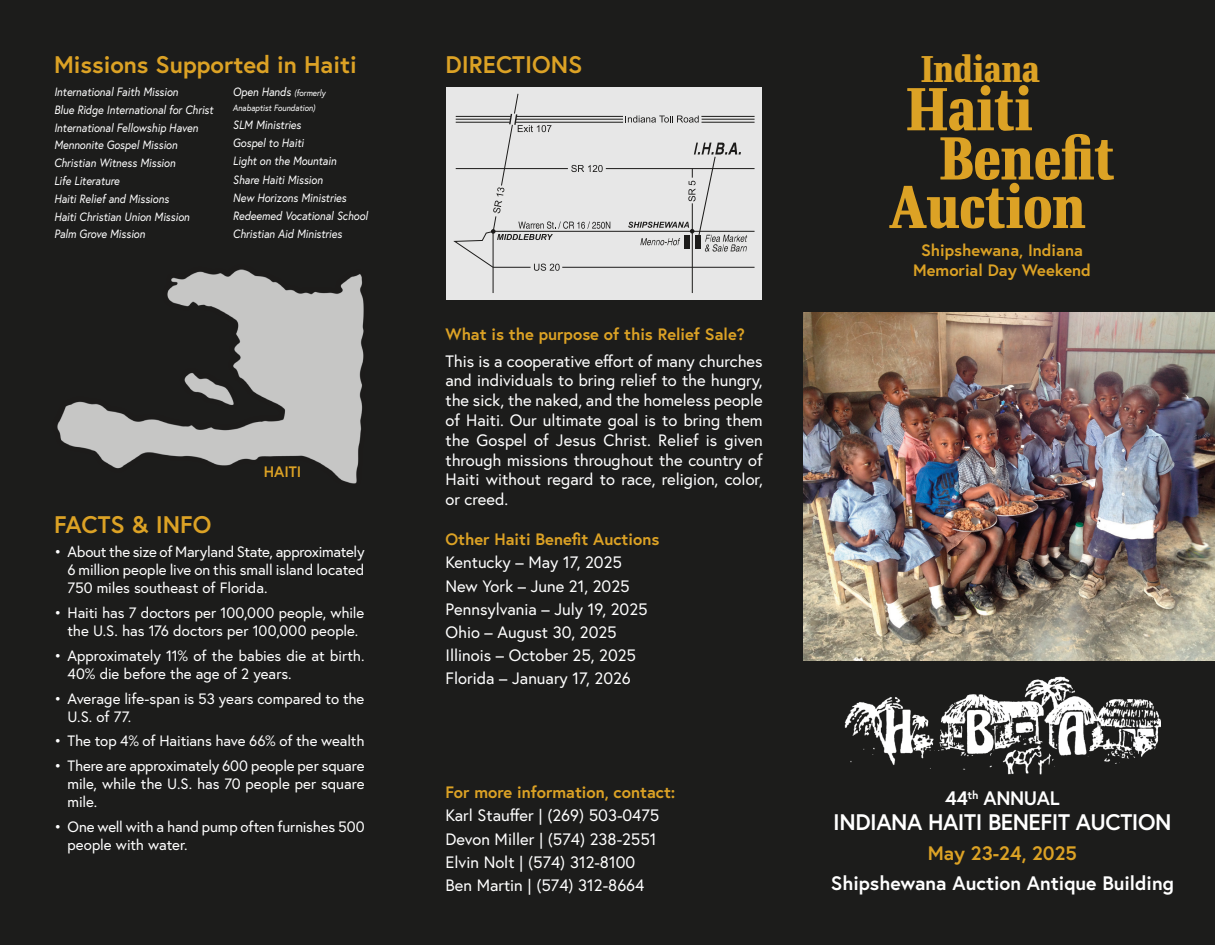
<style>
.page{position:relative;width:1215px;height:945px;background:#1c1c1b}
.page>*{position:absolute;margin:0;border:0;box-sizing:border-box;transform-origin:0 0}
.t1{font:700 58.65px "Re Public Cond";color:#dca225}
.t2{font:700 36px "Re Public Cond";color:#dca225}
.t3{font:700 24px "Europa";color:#dca225}
.t4{font:700 22.5px "Europa";letter-spacing:-.02em;color:#fff}
.t5{font:700 19.5px "Europa";color:#fff}
.t6{font:700 19.5px "Europa";color:#dca225}
.t7{font:700 19.5px "Europa";letter-spacing:-.02em;color:#fff}
.t8{font:16.5px/23.2px "Europa";color:#fff}
.t9{font:700 16.5px/19.8px "Europa";color:#dca225;text-align:center}
.t10{font:700 15.15px "Europa";color:#dca225}
.t11{font:15px/18px "Europa";letter-spacing:-.005em;color:#fff}
.t12{font:italic 12px/17.9px "Europa";color:#fff;scale:.9 1}
.t13{font:italic 9px "Europa";color:#fff;scale:.9 1}
.s1{font-size:9px}
</style>
<div class="page">
<div style="left:446px;top:87px;width:316px;height:212px;background:#e7e7e7"></div>
<hr style="left:701px;top:116px;width:54px;height:1px;background:#1c1b1a">
<hr style="left:516px;top:116px;width:107px;height:1px;background:#1c1b1a">
<hr style="left:606px;top:168px;width:149px;height:1px;background:#1c1b1a">
<hr style="left:702px;top:119px;width:53px;height:1px;background:#1c1b1a">
<hr style="left:516px;top:119px;width:107px;height:1px;background:#1c1b1a">
<hr style="left:702px;top:122px;width:53px;height:1px;background:#1c1b1a">
<hr style="left:515px;top:122px;width:108px;height:1px;background:#1c1b1a">
<svg style="left:625px;top:116px;width:74px;height:7px"></svg>
<hr style="left:494px;top:231px;width:261px;height:1px;background:#1c1b1a">
<hr style="left:562px;top:267px;width:193px;height:1px;background:#1c1b1a">
<hr style="left:692px;top:203px;width:1px;height:90px;background:#1c1b1a">
<svg style="left:453px;top:93px;width:157px;height:200px"></svg>
<svg style="left:628px;top:143px;width:119px;height:109px"></svg>
<img style="left:57px;top:269px;width:307px;height:215px">
<img style="left:844px;top:677px;width:317px;height:97px">
<img style="left:803px;top:313px;width:412px;height:348px">
<h3 class="t3" style="left:54px;top:48px;width:304px">Missions Supported in Haiti</h3>
<p class="t12" style="left:54px;top:83px;width:178px">International Faith Mission<br>Blue Ridge International for Christ<br>International Fellowship Haven<br>Mennonite Gospel Mission<br>Christian Witness Mission<br>Life Literature<br>Haiti Relief and Missions<br>Haiti Christian Union Mission<br>Palm Grove Mission</p>
<p class="t12" style="left:233px;top:83px;width:105px">Open Hands <span class="s1">(formerly</span></p>
<p class="t13" style="left:233px;top:102px;width:93px">Anabaptist Foundation)</p>
<p class="t12" style="left:233px;top:115px;width:151px;line-height:18.3px">SLM Ministries<br>Gospel to Haiti<br>Light on the Mountain<br>Share Haiti Mission<br>New Horizons Ministries<br>Redeemed Vocational School<br>Christian Aid Ministries</p>
<p class="t10" style="left:264px;top:461px;width:39px">HAITI</p>
<h3 class="t3" style="left:54px;top:508px;width:159px">FACTS &amp; INFO</h3>
<p class="t11" style="left:68px;top:543px;width:299px;text-align:justify;text-indent:-14px">• About the size of Maryland State, approximately 6 million people live on this small island located 750 miles southeast of Florida.</p>
<p class="t11" style="left:54px;top:604px;width:312px;text-align:center">• Haiti has 7 doctors per 100,000 people, while the U.S. has 176 doctors per 100,000 people.</p>
<p class="t11" style="left:68px;top:646px;width:299px;text-indent:-14px">• Approximately 11% of the babies die at birth.<br>40% die before the age of 2 years.</p>
<p class="t11" style="left:68px;top:689px;width:298px;text-indent:-14px">• Average life-span is 53 years compared to the<br>U.S. of 77.</p>
<p class="t11" style="left:54px;top:732px;width:312px">• The top 4% of Haitians have 66% of the wealth</p>
<p class="t11" style="left:68px;top:757px;width:299px;text-align:justify;text-indent:-14px">• There are approximately 600 people per square mile, while the U.S. has 70 people per square mile.</p>
<p class="t11" style="left:68px;top:817px;width:299px;text-indent:-14px">• One well with a hand pump often furnishes 500 people with water.</p>
<h3 class="t3" style="left:446px;top:48px;width:138px">DIRECTIONS</h3>
<p class="t9" style="left:446px;top:324px;width:301px">What is the purpose of this Relief Sale?</p>
<p class="t8" style="left:446px;top:351px;width:319px;line-height:19.8px;text-align:justify">This is a cooperative effort of many churches and individuals to bring relief to the hungry, the sick, the naked, and the homeless people of Haiti. Our ultimate goal is to bring them the Gospel of Jesus Christ. Relief is given through missions throughout the country of Haiti without regard to race, religion, color, or creed.</p>
<p class="t9" style="left:446px;top:529px;width:215px">Other Haiti Benefit Auctions</p>
<p class="t8" style="left:446px;top:551px;width:204px">Kentucky – May 17, 2025<br>New York – June 21, 2025<br>Pennsylvania – July 19, 2025<br>Ohio – August 30, 2025<br>Illinois – October 25, 2025<br>Florida – January 17, 2026</p>
<p class="t9" style="left:446px;top:782px;width:231px">For more information, contact:</p>
<p class="t8" style="left:446px;top:804px;width:215px">Karl Stauffer | (269) 503-0475<br>Devon Miller | (574) 238-2551<br>Elvin Nolt | (574) 312-8100<br>Ben Martin | (574) 312-8664</p>
<h2 class="t2" style="left:921px;top:47px;width:120px">Indiana</h2>
<h1 class="t1" style="left:906px;top:74px;width:128px">Haiti</h1>
<h1 class="t1" style="left:940px;top:123px;width:177px">Benefit</h1>
<h1 class="t1" style="left:889px;top:172px;width:198px">Auction</h1>
<p class="t9" style="left:913px;top:240px;width:179px">Shipshewana, Indiana<br>Memorial Day Weekend</p>
<p class="t7" style="left:945px;top:785px;width:116px">44<sup>th</sup> ANNUAL</p>
<h3 class="t4" style="left:833px;top:807px;width:340px">INDIANA HAITI BENEFIT AUCTION</h3>
<p class="t6" style="left:928px;top:840px;width:151px">May 23-24, 2025</p>
<p class="t5" style="left:831px;top:870px;width:345px">Shipshewana Auction Antique Building</p>
</div>
